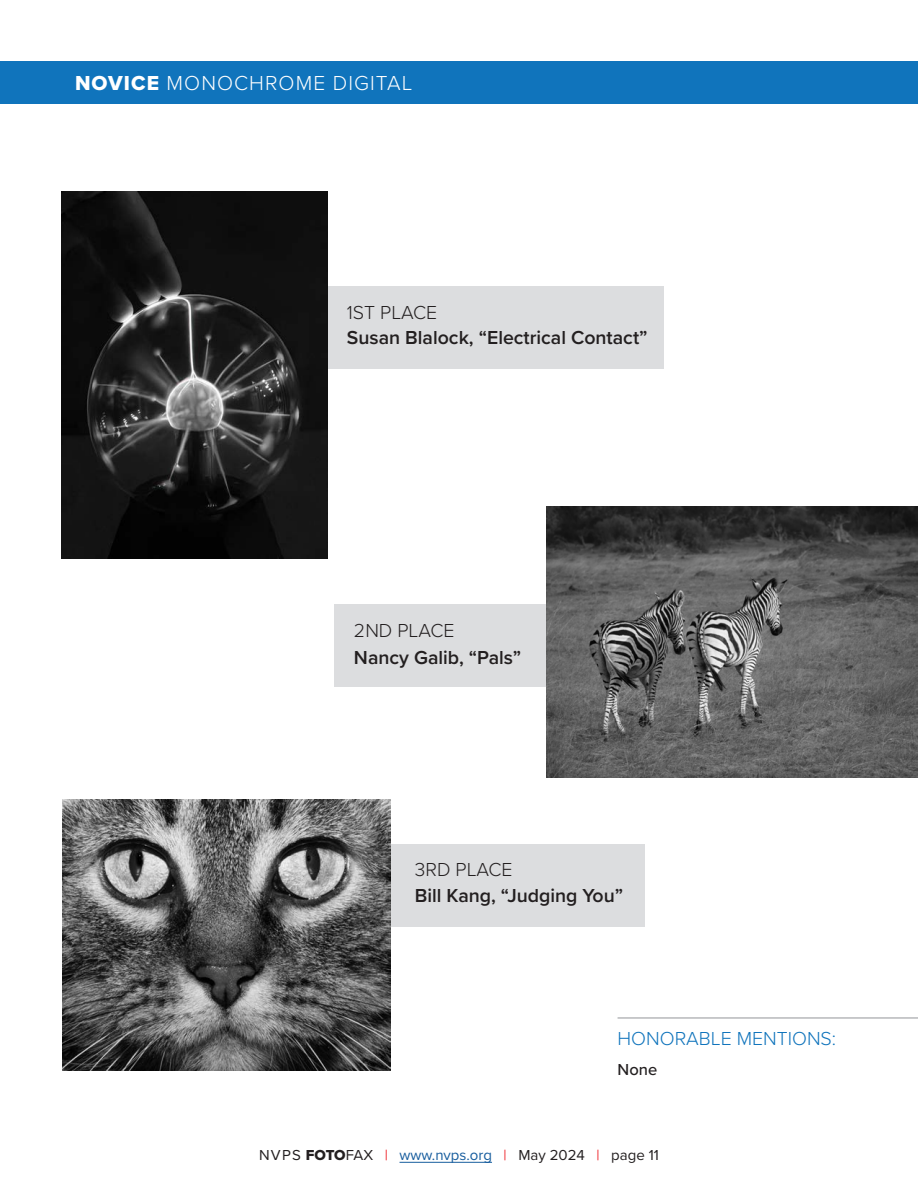
<style>
.page{position:relative;width:918px;height:1188px;background:#fff}
.page>*{position:absolute;margin:0;border:0;box-sizing:border-box;transform-origin:0 0}
.t1{font:300 21px "Proxima Nova";letter-spacing:.05em;color:#fff}
.Title_of_photo_competition_winner{font:600 19.5px "Proxima Nova";color:#231f20}
._1st__2nd__3rd_place_title{font:600 19.5px/27px "Proxima Nova";color:#231f20}
.Honorable_mention_title{font:300 19.5px "Proxima Nova";color:#1074bc}
._1st__2nd__3rd_place_title-2{font:300 19.5px "Proxima Nova";color:#231f20}
.Honorable_mention_list{font:500 16.5px "Proxima Nova";color:#231f20}
.t2{font:15px "Proxima Nova";color:#231f20}
.s1{font-family:"Proxima Nova Extrabld";font-weight:400}
.s2{font-weight:300}
.s3{font-family:"Proxima Nova Extrabld"}
.s4{color:#ee1d23}
.s5{color:#175d9e}
</style>
<div class="page">
<hr style="left:400px;top:1162px;width:92px;height:1px;background:#175d9e">
<div style="left:362px;top:844px;width:283px;height:83px;background:#dcdddf"></div>
<div style="left:321px;top:286px;width:343px;height:83px;background:#dcdddf"></div>
<div style="left:335px;top:604px;width:368px;height:82px;background:#dcdddf"></div>
<div style="left:0;top:62px;width:918px;height:42px;background:#1074bc"></div>
<img style="left:62px;top:192px;width:266px;height:366px">
<hr style="left:618px;top:1018px;width:300px;height:1px;background:#939598">
<img style="left:546px;top:507px;width:371px;height:271px">
<img style="left:63px;top:799px;width:328px;height:271px">
<p class="t1" style="left:75px;top:67px;width:339px"><span class="s1">NOVICE</span> MONOCHROME DIGITAL</p>
<p class="_1st__2nd__3rd_place_title-2" style="left:347px;top:298px;width:92px">1ST PLACE</p>
<p class="Title_of_photo_competition_winner" style="left:347px;top:323px;width:302px">Susan Blalock, “Electrical Contact”</p>
<p class="_1st__2nd__3rd_place_title" style="left:354px;top:616px;width:169px"><span class="s2">2ND PLACE<br></span>Nancy Galib, “Pals”</p>
<p class="_1st__2nd__3rd_place_title-2" style="left:415px;top:855px;width:99px">3RD PLACE</p>
<p class="Title_of_photo_competition_winner" style="left:415px;top:881px;width:210px">Bill Kang, “Judging You”</p>
<p class="Honorable_mention_title" style="left:618px;top:1024px;width:220px">HONORABLE MENTIONS:</p>
<p class="Honorable_mention_list" style="left:618px;top:1058px;width:41px">None</p>
<p class="t2" style="left:259px;top:1144px;width:401px">NVPS <span class="s3">FOTO</span>FAX <span class="s4">|</span> <span class="s5">www.nvps.org</span> <span class="s4">|</span> May 2024 <span class="s4">|</span> page 11</p>
</div>
